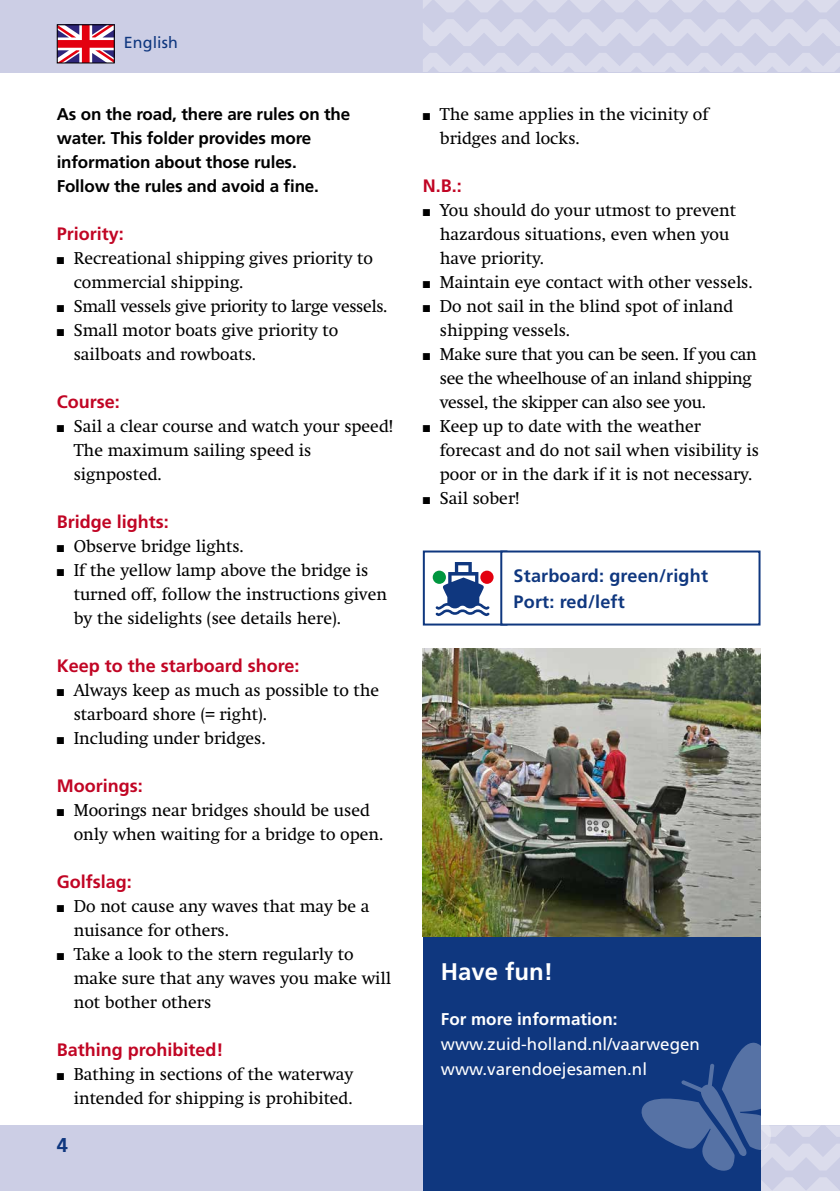
<style>
.page{position:relative;width:840px;height:1191px;background:#fff}
.page>*{position:absolute;margin:0;border:0;box-sizing:border-box;transform-origin:0 0}
.t1{font:700 24px "Frutiger LT Std";color:#fff}
.t2{font:700 20px "Frutiger LT Std";color:#0f377f}
.t3{font:700 18px "Frutiger LT Std";color:#c10524}
.t4{font:700 18px/26px "Frutiger LT Std";letter-spacing:.01em;color:#0f377f}
.t5{font:17px/24px "Swift Os F";color:#000}
.t6{font:17px/24px "Swift Os F";letter-spacing:-.02em;color:#000}
.t7{font:700 17px/24px "Frutiger LT Std";letter-spacing:-.01em;color:#000}
.t8{font:17px/25px "Frutiger LT Std";color:#fff}
.t9{font:700 17px "Frutiger LT Std";color:#fff}
.t10{font:16px "Frutiger LT Std";letter-spacing:.01em;color:#0f377f}
</style>
<div class="page">
<div style="left:0;top:0;width:839px;height:72px;background:#cccee5"></div>
<svg style="left:423px;top:53px;width:416px;height:19px"></svg>
<svg style="left:423px;top:0;width:415px;height:12px"></svg>
<svg style="left:423px;top:19px;width:416px;height:27px"></svg>
<div style="left:0;top:1125px;width:839px;height:66px;background:#cccee5"></div>
<svg style="left:59px;top:27px;width:53px;height:34px;background:#ce687e"></svg>
<div style="left:422px;top:936px;width:338px;height:255px;background:#0f377f"></div>
<img style="left:422px;top:648px;width:338px;height:288px">
<svg style="left:435px;top:562px;width:54px;height:55px"></svg>
<div style="left:480px;top:570px;width:13px;height:14px;background:#e3000f;border-radius:50%"></div>
<div style="left:432px;top:570px;width:13px;height:14px;background:#00963f;border-radius:50%"></div>
<div style="left:422px;top:550px;width:85px;height:75px;border:2px solid #0f377f"></div>
<div style="left:501px;top:551px;width:258px;height:73px;background:#fff"></div>
<div style="left:500px;top:550px;width:260px;height:75px;border:2px solid #0f377f"></div>
<svg style="left:422px;top:1041px;width:417px;height:150px"></svg>
<p class="t10" style="left:124px;top:33px;width:56px">English</p>
<p class="t7" style="left:57px;top:102px;width:295px">As on the road, there are rules on the water. This folder provides more information about those rules.<br>Follow the rules and avoid a fine.</p>
<p class="t3" style="left:57px;top:223px;width:69px">Priority:</p>
<p class="t5" style="left:74px;top:246px;width:300px;text-indent:-17px">■ Recreational shipping gives priority to commercial shipping.</p>
<p class="t6" style="left:57px;top:294px;width:332px">■ Small vessels give priority to large vessels.</p>
<p class="t5" style="left:74px;top:318px;width:266px;text-indent:-17px">■ Small motor boats give priority to sailboats and rowboats.</p>
<p class="t3" style="left:57px;top:391px;width:64px">Course:</p>
<p class="t5" style="left:74px;top:414px;width:321px;text-indent:-17px">■ Sail a clear course and watch your speed!<br>The maximum sailing speed is signposted.</p>
<p class="t3" style="left:57px;top:511px;width:114px">Bridge lights:</p>
<p class="t5" style="left:57px;top:534px;width:188px">■ Observe bridge lights.</p>
<p class="t5" style="left:74px;top:558px;width:314px;text-indent:-17px">■ If the yellow lamp above the bridge is turned off, follow the instructions given by the sidelights (see details here).</p>
<p class="t3" style="left:57px;top:655px;width:244px">Keep to the starboard shore:</p>
<p class="t5" style="left:74px;top:678px;width:307px;text-indent:-17px">■ Always keep as much as possible to the starboard shore (= right).</p>
<p class="t5" style="left:57px;top:726px;width:210px">■ Including under bridges.</p>
<p class="t3" style="left:57px;top:775px;width:87px">Moorings:</p>
<p class="t5" style="left:74px;top:798px;width:311px;text-indent:-17px">■ Moorings near bridges should be used only when waiting for a bridge to open.</p>
<p class="t3" style="left:57px;top:871px;width:77px">Golfslag:</p>
<p class="t5" style="left:74px;top:894px;width:297px;text-indent:-17px">■ Do not cause any waves that may be a nuisance for others.</p>
<p class="t5" style="left:74px;top:942px;width:319px;text-indent:-17px">■ Take a look to the stern regularly to make sure that any waves you make will not bother others</p>
<p class="t3" style="left:57px;top:1039px;width:168px">Bathing prohibited!</p>
<p class="t5" style="left:57px;top:1062px;width:298px;text-align:right">■ Bathing in sections of the waterway intended for shipping is prohibited.</p>
<p class="t2" style="left:57px;top:1133px;width:13px">4</p>
<p class="t5" style="left:439px;top:102px;width:270px;text-indent:-17px">■ The same applies in the vicinity of bridges and locks.</p>
<p class="t3" style="left:422px;top:175px;width:41px">N.B.:</p>
<p class="t5" style="left:439px;top:198px;width:297px;text-indent:-17px">■ You should do your utmost to prevent hazardous situations, even when you have priority.</p>
<p class="t5" style="left:422px;top:270px;width:331px">■ Maintain eye contact with other vessels.</p>
<p class="t5" style="left:439px;top:294px;width:295px;text-indent:-17px">■ Do not sail in the blind spot of inland shipping vessels.</p>
<p class="t6" style="left:439px;top:342px;width:318px;text-indent:-17px">■ Make sure that you can be seen. If you can see the wheelhouse of an inland shipping vessel, the skipper can also see you.</p>
<p class="t5" style="left:439px;top:414px;width:320px;text-indent:-17px">■ Keep up to date with the weather forecast and do not sail when visibility is poor or in the dark if it is not necessary.</p>
<p class="t5" style="left:422px;top:486px;width:98px">■ Sail sober!</p>
<p class="t4" style="left:513px;top:562px;width:196px">Starboard: green/right<br>Port: red/left</p>
<h1 class="t1" style="left:440px;top:957px;width:114px">Have fun!</h1>
<p class="t9" style="left:440px;top:1009px;width:178px">For more information:</p>
<p class="t8" style="left:440px;top:1032px;width:260px">www.zuid-holland.nl/vaarwegen www.varendoejesamen.nl</p>
</div>
